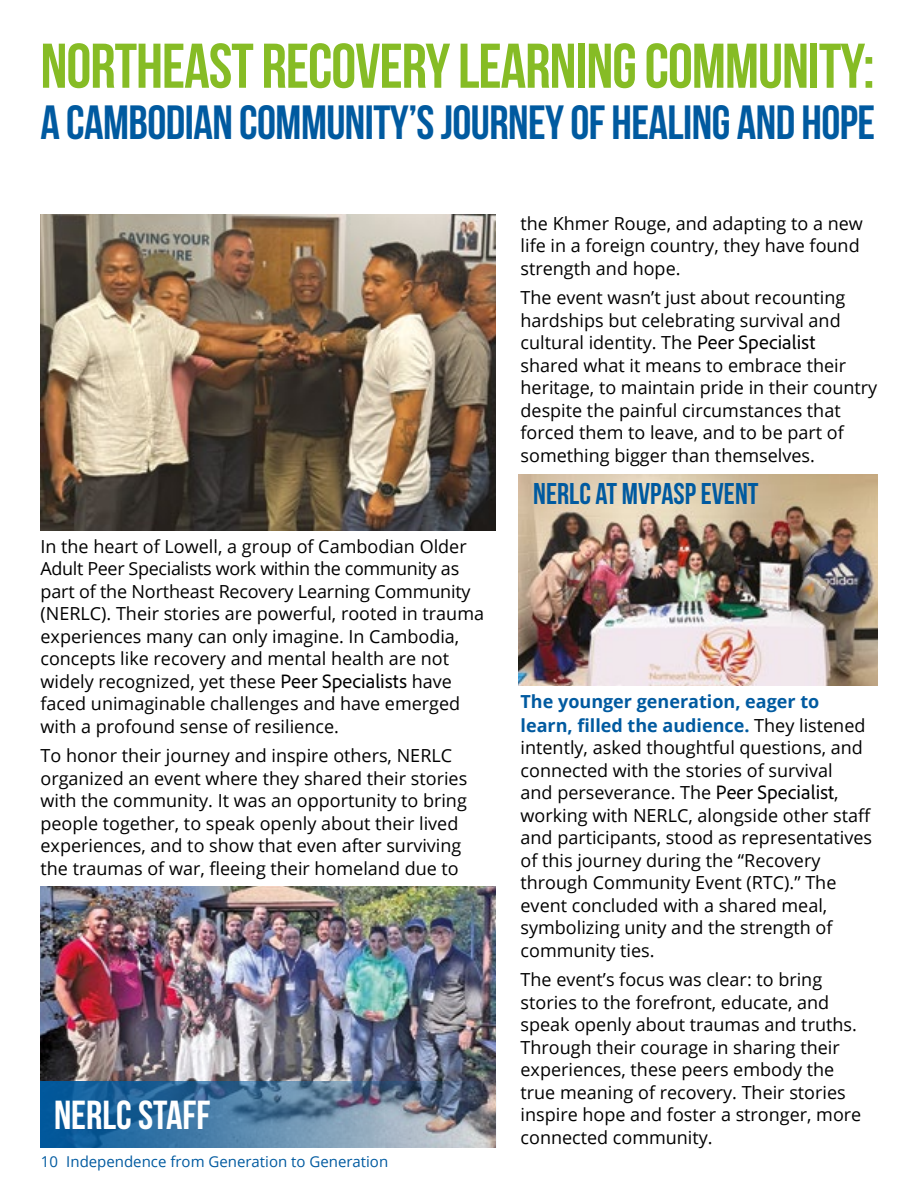
<style>
.page{position:relative;width:918px;height:1188px;background:#fff}
.page>*{position:absolute;margin:0;border:0;box-sizing:border-box;transform-origin:0 0}
.t1{font:700 63px "Bebas Neue";letter-spacing:-.015em;color:#86bc25}
.t2{font:700 48px "Bebas Neue";letter-spacing:-.01em;color:#005aa0}
.t3{font:700 40.5px "Bebas Neue";color:#fff}
.t4{font:700 30px "Bebas Neue";color:#005aa0}
.t5{font:18px/22.5px "Open Sans";color:#000}
.t6{font:15px "Open Sans";color:#005aa0}
.s1{font-family:"Adobe Clean";font-size:20.25px}
.s2{font-weight:700;color:#005aa0}
</style>
<div class="page">
<img style="left:40px;top:887px;width:456px;height:194px">
<img style="left:40px;top:215px;width:456px;height:315px">
<img style="left:40px;top:1081px;width:456px;height:67px">
<img style="left:518px;top:474px;width:360px;height:212px">
<p class="t1" style="left:40px;top:31px;width:836px">NORTHEAST RECOVERY LEARNING COMMUNITY:</p>
<p class="t2" style="left:40px;top:96px;width:836px">A CAMBODIAN COMMUNITY’S JOURNEY OF HEALING AND HOPE</p>
<p class="t5" style="left:521px;top:212px;width:344px">the Khmer Rouge, and adapting to a new life in a foreign country, they have found strength and hope.</p>
<p class="t5" style="left:521px;top:286px;width:358px">The event wasn’t just about recounting hardships but celebrating survival and cultural identity. The <span class="s1">Peer Specialist </span>shared what it means to embrace their heritage, to maintain pride in their country despite the painful circumstances that forced them to leave, and to be part of something bigger than themselves.</p>
<p class="t5" style="left:40px;top:535px;width:445px">In the heart of Lowell, a group of Cambodian Older Adult Peer Specialists work within the community as part of the Northeast Recovery Learning Community (NERLC). Their stories are powerful, rooted in trauma experiences many can only imagine. In Cambodia, concepts like recovery and mental health are not widely recognized, yet these <span class="s1">Peer Specialists</span> have faced unimaginable challenges and have emerged with a profound sense of resilience.</p>
<p class="t5" style="left:40px;top:744px;width:428px">To honor their journey and inspire others, NERLC organized an event where they shared their stories with the community. It was an opportunity to bring people together, to speak openly about their lived experiences, and to show that even after surviving the traumas of war, fleeing their homeland due to</p>
<p class="t3" style="left:54px;top:1093px;width:158px">NERLC STAFF</p>
<p class="t6" style="left:41px;top:1152px;width:349px">10 Independence from Generation to Generation</p>
<p class="t4" style="left:533px;top:477px;width:227px">NERLC AT MVPASP EVENT</p>
<p class="t5" style="left:521px;top:690px;width:353px"><span class="s2">The younger generation, eager to learn, filled the audience.</span> They listened intently, asked thoughtful questions, and connected with the stories of survival<br>and perseverance. The <span class="s1">Peer Specialist</span>, working with NERLC, alongside other staff and participants, stood as representatives of this journey during the “Recovery through Community Event (RTC).” The event concluded with a shared meal, symbolizing unity and the strength of community ties.</p>
<p class="t5" style="left:521px;top:968px;width:342px">The event’s focus was clear: to bring stories to the forefront, educate, and speak openly about traumas and truths.<br>Through their courage in sharing their experiences, these peers embody the true meaning of recovery. Their stories inspire hope and foster a stronger, more connected community.</p>
</div>
